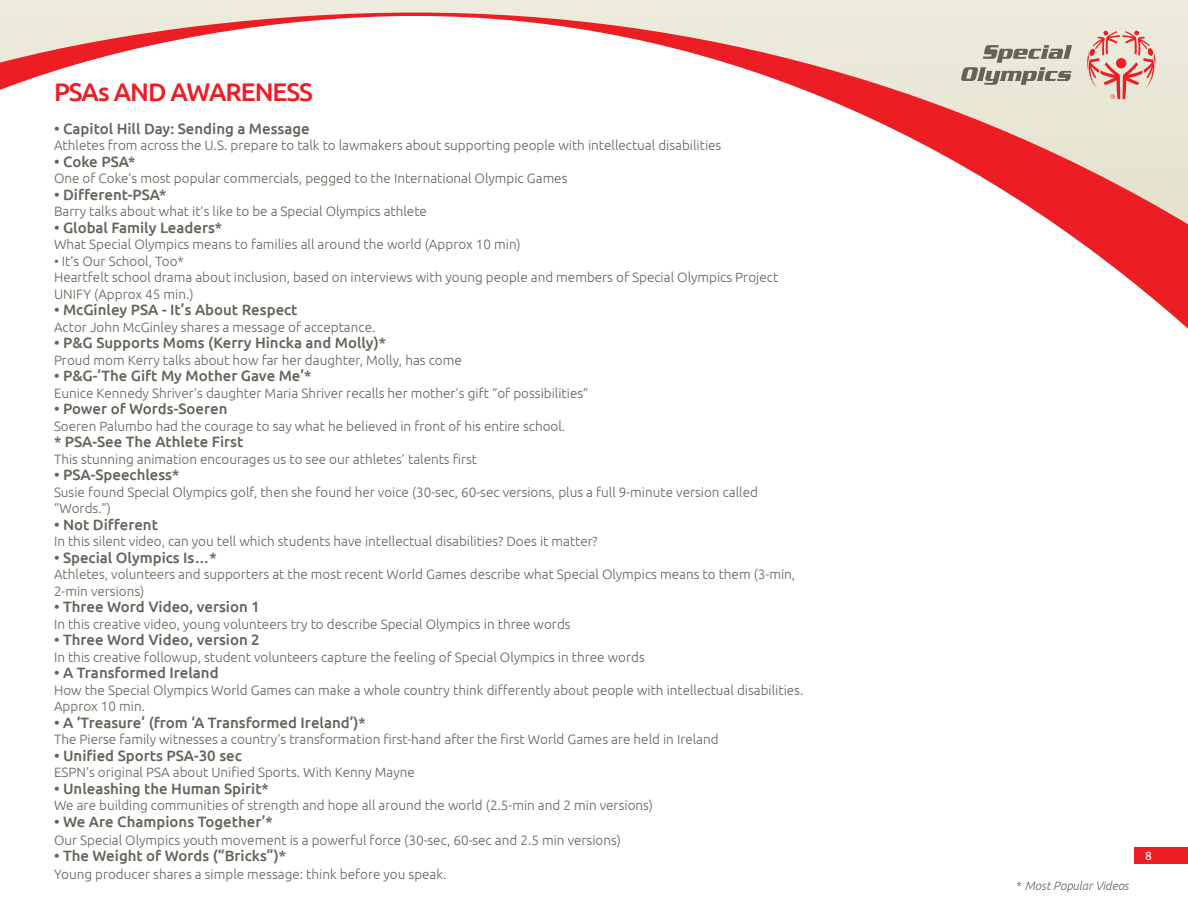
<style>
.page{position:relative;width:1188px;height:918px;background:#fff}
.page>*{position:absolute;margin:0;border:0;box-sizing:border-box;transform-origin:0 0}
.t1{font:500 25.5px "Ubuntu";letter-spacing:-.04em;color:#ed1d24}
.t2{font:500 15px "Ubuntu";color:#636359}
.t3{font:300 13.5px/16.5px "Ubuntu";color:#636359}
.t4{font:italic 300 12px "Ubuntu";color:#636359}
.t5{font:12px "Ubuntu";color:#fff}
.s1{font-style:normal}
</style>
<div class="page">
<div style="left:1134px;top:848px;width:54px;height:16px;background:#ed1d24"></div>
<svg style="left:1055px;top:224px;width:133px;height:105px"></svg>
<svg style="left:0;top:0;width:1188px;height:224px"></svg>
<svg style="left:1086px;top:31px;width:71px;height:68px;background:#eab7ac"></svg>
<svg style="left:961px;top:45px;width:111px;height:40px;background:#b9b8aa"></svg>
<h1 class="t1" style="left:54px;top:75px;width:261px">PSAs AND AWARENESS</h1>
<p class="t2" style="left:54px;top:119px;width:257px">• Capitol Hill Day: Sending a Message</p>
<p class="t3" style="left:54px;top:137px;width:669px">Athletes from across the U.S. prepare to talk to lawmakers about supporting people with intellectual disabilities</p>
<p class="t2" style="left:54px;top:152px;width:83px">• Coke PSA*</p>
<p class="t3" style="left:54px;top:170px;width:515px">One of Coke’s most popular commercials, pegged to the International Olympic Games</p>
<p class="t2" style="left:54px;top:185px;width:114px">• Different-PSA*</p>
<p class="t3" style="left:54px;top:203px;width:375px">Barry talks about what it’s like to be a Special Olympics athlete</p>
<p class="t2" style="left:54px;top:218px;width:170px">• Global Family Leaders*</p>
<p class="t3" style="left:54px;top:236px;width:468px">What Special Olympics means to families all around the world (Approx 10 min)</p>
<p class="t3" style="left:54px;top:252px;width:726px">• It’s Our School, Too*<br>Heartfelt school drama about inclusion, based on interviews with young people and members of Special Olympics Project<br>UNIFY (Approx 45 min.)</p>
<p class="t2" style="left:54px;top:300px;width:245px">• McGinley PSA - It’s About Respect</p>
<p class="t3" style="left:54px;top:318px;width:323px">Actor John McGinley shares a message of acceptance.</p>
<p class="t2" style="left:54px;top:333px;width:334px">• P&amp;G Supports Moms (Kerry Hincka and Molly)*</p>
<p class="t3" style="left:54px;top:351px;width:409px">Proud mom Kerry talks about how far her daughter, Molly, has come</p>
<p class="t2" style="left:54px;top:366px;width:259px">• P&amp;G-’The Gift My Mother Gave Me’*</p>
<p class="t3" style="left:54px;top:384px;width:536px">Eunice Kennedy Shriver’s daughter Maria Shriver recalls her mother’s gift “of possibilities”</p>
<p class="t2" style="left:54px;top:399px;width:175px">• Power of Words-Soeren</p>
<p class="t3" style="left:54px;top:417px;width:513px">Soeren Palumbo had the courage to say what he believed in front of his entire school.</p>
<p class="t2" style="left:54px;top:432px;width:191px">* PSA-See The Athlete First</p>
<p class="t3" style="left:54px;top:450px;width:425px">This stunning animation encourages us to see our athletes’ talents first</p>
<p class="t2" style="left:54px;top:465px;width:127px">• PSA-Speechless*</p>
<p class="t3" style="left:54px;top:483px;width:705px">Susie found Special Olympics golf, then she found her voice (30-sec, 60-sec versions, plus a full 9-minute version called “Words.”)</p>
<p class="t2" style="left:54px;top:515px;width:106px">• Not Different</p>
<p class="t3" style="left:54px;top:533px;width:545px">In this silent video, can you tell which students have intellectual disabilities? Does it matter?</p>
<p class="t2" style="left:54px;top:548px;width:164px">• Special Olympics Is…*</p>
<p class="t3" style="left:54px;top:566px;width:743px">Athletes, volunteers and supporters at the most recent World Games describe what Special Olympics means to them (3-min,<br>2-min versions)</p>
<p class="t2" style="left:54px;top:597px;width:207px">• Three Word Video, version 1</p>
<p class="t3" style="left:54px;top:615px;width:518px">In this creative video, young volunteers try to describe Special Olympics in three words</p>
<p class="t2" style="left:54px;top:630px;width:207px">• Three Word Video, version 2</p>
<p class="t3" style="left:54px;top:648px;width:592px">In this creative followup, student volunteers capture the feeling of Special Olympics in three words</p>
<p class="t2" style="left:54px;top:663px;width:166px">• A Transformed Ireland</p>
<p class="t3" style="left:54px;top:681px;width:751px">How the Special Olympics World Games can make a whole country think differently about people with intellectual disabilities.<br>Approx 10 min.</p>
<p class="t2" style="left:54px;top:713px;width:313px">• A ‘Treasure’ (from ‘A Transformed Ireland’)*</p>
<p class="t3" style="left:54px;top:731px;width:666px">The Pierse family witnesses a country’s transformation first-hand after the first World Games are held in Ireland</p>
<p class="t2" style="left:54px;top:746px;width:189px">• Unified Sports PSA-30 sec</p>
<p class="t3" style="left:54px;top:764px;width:362px">ESPN’s original PSA about Unified Sports. With Kenny Mayne</p>
<p class="t2" style="left:54px;top:779px;width:216px">• Unleashing the Human Spirit*</p>
<p class="t3" style="left:54px;top:797px;width:600px">We are building communities of strength and hope all around the world (2.5-min and 2 min versions)</p>
<p class="t2" style="left:54px;top:812px;width:220px">• We Are Champions Together’*</p>
<p class="t3" style="left:54px;top:831px;width:568px">Our Special Olympics youth movement is a powerful force (30-sec, 60-sec and 2.5 min versions)</p>
<p class="t2" style="left:54px;top:846px;width:234px">• The Weight of Words (“Bricks”)*</p>
<p class="t3" style="left:54px;top:866px;width:394px">Young producer shares a simple message: think before you speak.</p>
<p class="t4" style="left:1017px;top:878px;width:114px"><span class="s1">*</span> Most Popular Videos</p>
<p class="t5" style="left:1145px;top:849px;width:8px">8</p>
</div>
